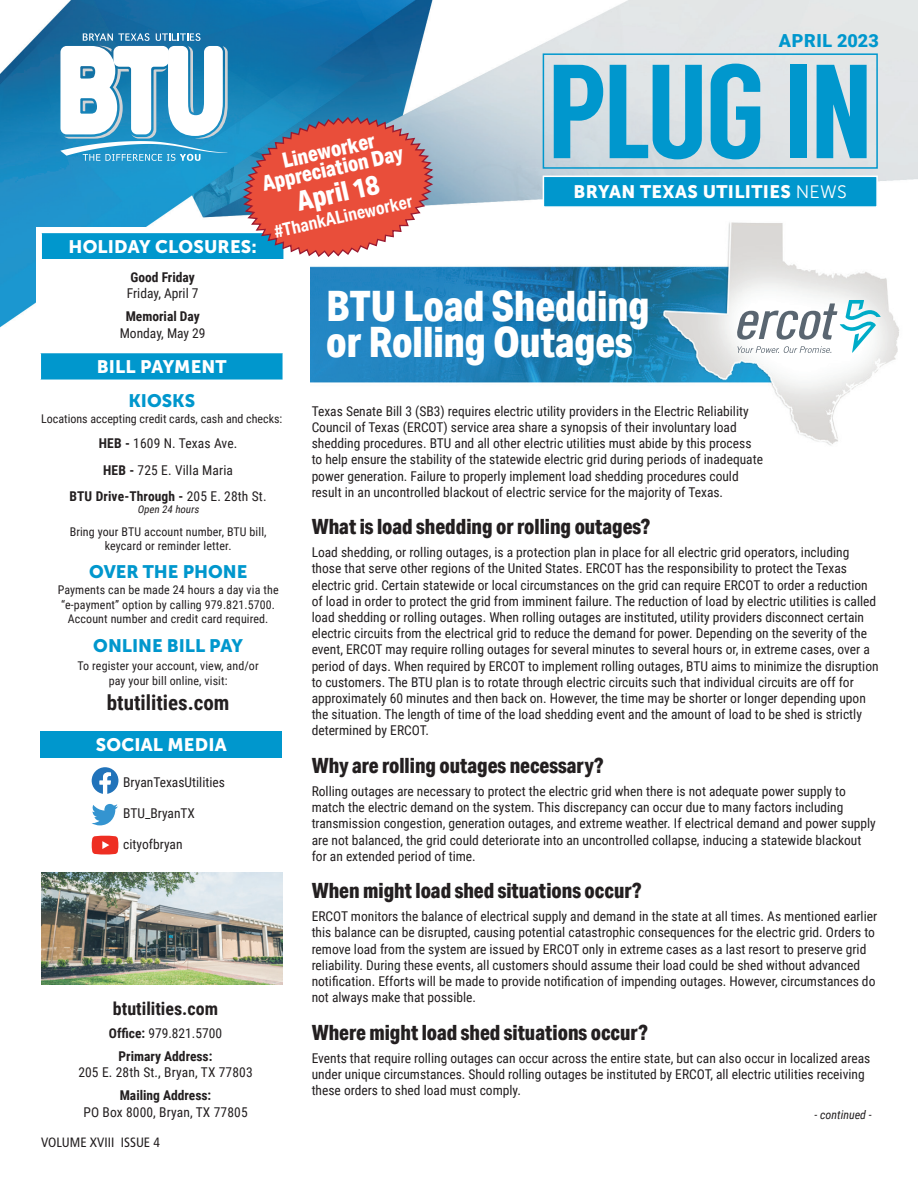
<style>
.page{position:relative;width:918px;height:1188px;background:#fff}
.page>*{position:absolute;margin:0;border:0;box-sizing:border-box;transform-origin:0 0}
.t1{font:133.35px "Langdon";letter-spacing:-.025em;color:#0097cd}
.t2{font:800 42px/36px "Aktiv Grotesk Cd";color:#fff}
.t3{font:800 27px "Aktiv Grotesk Cd";color:#fff}
.t4{font:800 21px "Aktiv Grotesk Cd";color:#231f20}
.t5{font:800 21px/18px "Aktiv Grotesk Cd";color:#fff;text-align:center}
.t6{font:700 21px "Roboto Condensed";color:#231f20}
.t7{font:18px "Museo Sans 900";letter-spacing:.01em;color:#fff}
.t8{font:18px "Museo Sans 900";color:#0097cd}
.t9{font:700 18px "Aktiv Grotesk Cd";color:#fff}
.t10{font:700 18px "Roboto Condensed";color:#231f20}
.t11{font:900 18px "Roboto";letter-spacing:.035em;color:#0097cd}
.t12{font:13.5px/16.2px "Roboto Condensed";color:#231f20}
.t13{font:700 13.5px/23px "Roboto Condensed";color:#231f20;text-align:center}
.t14{font:condensed 13.5px "Frutiger LT Std";color:#231f20}
.t15{font:12px/14.4px "Roboto Condensed";letter-spacing:.01em;color:#231f20;text-align:center}
.t16{font:italic 12px "Roboto Condensed";color:#231f20}
.t17{font:italic 10.5px "Roboto Condensed";color:#231f20}
.s1{font-family:"Museo Sans 300"}
.s2{font-weight:700}
.s3{font-weight:400}
</style>
<div class="page">
<img style="left:0;top:0;width:918px;height:855px">
<div style="left:36px;top:228px;width:251px;height:582px;background:#fff"></div>
<svg style="left:60px;top:33px;width:168px;height:128px"></svg>
<div style="left:543px;top:53px;width:335px;height:116px;border:2px solid #0097cd"></div>
<div style="left:543px;top:176px;width:335px;height:32px;background:#0097cd;border:2px solid #fff"></div>
<img style="left:41px;top:872px;width:242px;height:113px">
<div style="left:41px;top:232px;width:243px;height:27px;background:#0097cd"></div>
<hr style="left:40px;top:232px;width:245px;height:1px;background:#fff">
<hr style="left:40px;top:233px;width:2px;height:26px;background:#fff">
<hr style="left:283px;top:233px;width:2px;height:26px;background:#fff">
<div style="left:40px;top:353px;width:243px;height:27px;background:#0097cd"></div>
<svg style="left:40px;top:353px;width:1px;height:27px"></svg>
<svg style="left:287px;top:558px;width:3px;height:100px"></svg>
<hr style="left:46px;top:658px;width:244px;height:2px;background:#fff">
<div style="left:40px;top:732px;width:242px;height:26px;background:#0097cd"></div>
<svg style="left:92px;top:767px;width:26px;height:27px"></svg>
<svg style="left:92px;top:836px;width:26px;height:18px"></svg>
<svg style="left:92px;top:804px;width:26px;height:21px"></svg>
<img style="left:310px;top:219px;width:608px;height:234px">
<svg style="left:737px;top:300px;width:144px;height:53px"></svg>
<svg style="left:241px;top:116px;width:194px;height:142px;background:#c66d69"></svg>
<h3 class="t5" style="left:256px;top:158px;width:145px;rotate:-13deg">Lineworker<br>Appreciation Day</h3>
<h3 class="t3" style="left:294px;top:184px;width:85px;rotate:-12deg">April 18</h3>
<h3 class="t9" style="left:272px;top:221px;width:143px;rotate:-13deg">#ThankALineworker</h3>
<h3 class="t11" style="left:779px;top:28px;width:101px">APRIL 2023</h3>
<h1 class="t1" style="left:547px;top:34px;width:327px">PLUG IN</h1>
<h3 class="t7" style="left:574px;top:181px;width:275px">BRYAN TEXAS UTILITIES <span class="s1">NEWS</span></h3>
<h3 class="t7" style="left:69px;top:236px;width:190px">HOLIDAY CLOSURES:</h3>
<p class="t13" style="left:131px;top:266px;width:66px">Good Friday</p>
<p class="t12" style="left:127px;top:285px;width:73px">Friday, April 7</p>
<p class="t13" style="left:126px;top:305px;width:76px">Memorial Day</p>
<p class="t12" style="left:120px;top:324px;width:87px">Monday, May 29</p>
<h3 class="t7" style="left:97px;top:356px;width:131px">BILL PAYMENT</h3>
<h3 class="t8" style="left:128px;top:390px;width:68px">KIOSKS</h3>
<p class="t15" style="left:41px;top:411px;width:243px">Locations accepting credit cards, cash and checks:</p>
<p class="t12" style="left:99px;top:430px;width:140px;line-height:27px;text-align:center"><span class="s2">HEB -</span> 1609 N. Texas Ave.<br><span class="s2">HEB -</span> 725 E. Villa Maria</p>
<p class="t13" style="left:70px;top:484px;width:199px">BTU Drive-Through - <span class="s3">205 E. 28th St.</span></p>
<p class="t17" style="left:138px;top:502px;width:65px">Open 24 hours</p>
<p class="t15" style="left:70px;top:524px;width:198px">Bring your BTU account number, BTU bill, keycard or reminder letter.</p>
<h3 class="t8" style="left:89px;top:561px;width:160px">OVER THE PHONE</h3>
<p class="t15" style="left:58px;top:582px;width:222px">Payments can be made 24 hours a day via the “e-payment” option by calling 979.821.5700.<br>Account number and credit card required.</p>
<h3 class="t8" style="left:93px;top:636px;width:151px">ONLINE BILL PAY</h3>
<p class="t15" style="left:78px;top:659px;width:183px">To register your account, view, and/or pay your bill online, visit:</p>
<h3 class="t6" style="left:107px;top:688px;width:124px">btutilities.com</h3>
<h3 class="t7" style="left:96px;top:735px;width:132px">SOCIAL MEDIA</h3>
<p class="t12" style="left:123px;top:773px;width:103px">BryanTexasUtilities</p>
<p class="t12" style="left:123px;top:804px;width:73px">BTU_BryanTX</p>
<p class="t12" style="left:123px;top:836px;width:61px">cityofbryan</p>
<h3 class="t10" style="left:113px;top:996px;width:107px">btutilities.com</h3>
<p class="t13" style="left:109px;top:1021px;width:115px">Office: <span class="s3">979.821.5700<br></span>Primary Address:</p>
<p class="t12" style="left:78px;top:1064px;width:176px">205 E. 28th St., Bryan, TX 77803</p>
<p class="t13" style="left:120px;top:1084px;width:93px">Mailing Address:</p>
<p class="t12" style="left:83px;top:1103px;width:166px">PO Box 8000, Bryan, TX 77805</p>
<p class="t14" style="left:41px;top:1134px;width:120px">VOLUME XVIII ISSUE 4</p>
<h2 class="t2" style="left:326px;top:288px;width:325px">BTU Load Shedding or Rolling Outages</h2>
<p class="t12" style="left:312px;top:402px;width:453px">Texas Senate Bill 3 (SB3) requires electric utility providers in the Electric Reliability Council of Texas (ERCOT) service area share a synopsis of their involuntary load shedding procedures. BTU and all other electric utilities must abide by this process to help ensure the stability of the statewide electric grid during periods of inadequate power generation. Failure to properly implement load shedding procedures could result in an uncontrolled blackout of electric service for the majority of Texas.</p>
<h3 class="t4" style="left:312px;top:514px;width:340px">What is load shedding or rolling outages?</h3>
<p class="t12" style="left:312px;top:544px;width:568px">Load shedding, or rolling outages, is a protection plan in place for all electric grid operators, including those that serve other regions of the United States. ERCOT has the responsibility to protect the Texas electric grid. Certain statewide or local circumstances on the grid can require ERCOT to order a reduction of load in order to protect the grid from imminent failure. The reduction of load by electric utilities is called load shedding or rolling outages. When rolling outages are instituted, utility providers disconnect certain electric circuits from the electrical grid to reduce the demand for power. Depending on the severity of the event, ERCOT may require rolling outages for several minutes to several hours or, in extreme cases, over a period of days. When required by ERCOT to implement rolling outages, BTU aims to minimize the disruption to customers. The BTU plan is to rotate through electric circuits such that individual circuits are off for approximately 60 minutes and then back on. However, the time may be shorter or longer depending upon the situation. The length of time of the load shedding event and the amount of load to be shed is strictly determined by ERCOT.</p>
<h3 class="t4" style="left:312px;top:752px;width:293px">Why are rolling outages necessary?</h3>
<p class="t12" style="left:312px;top:783px;width:566px">Rolling outages are necessary to protect the electric grid when there is not adequate power supply to match the electric demand on the system. This discrepancy can occur due to many factors including transmission congestion, generation outages, and extreme weather. If electrical demand and power supply are not balanced, the grid could deteriorate into an uncontrolled collapse, inducing a statewide blackout for an extended period of time.</p>
<h3 class="t4" style="left:312px;top:878px;width:331px">When might load shed situations occur?</h3>
<p class="t12" style="left:312px;top:908px;width:567px">ERCOT monitors the balance of electrical supply and demand in the state at all times. As mentioned earlier this balance can be disrupted, causing potential catastrophic consequences for the electric grid. Orders to remove load from the system are issued by ERCOT only in extreme cases as a last resort to preserve grid reliability. During these events, all customers should assume their load could be shed without advanced notification. Efforts will be made to provide notification of impending outages. However, circumstances do not always make that possible.</p>
<h3 class="t4" style="left:312px;top:1019px;width:338px">Where might load shed situations occur?</h3>
<p class="t12" style="left:312px;top:1049px;width:560px">Events that require rolling outages can occur across the entire state, but can also occur in localized areas under unique circumstances. Should rolling outages be instituted by ERCOT, all electric utilities receiving these orders to shed load must comply.</p>
<p class="t16" style="left:815px;top:1106px;width:59px">- continued -</p>
</div>
